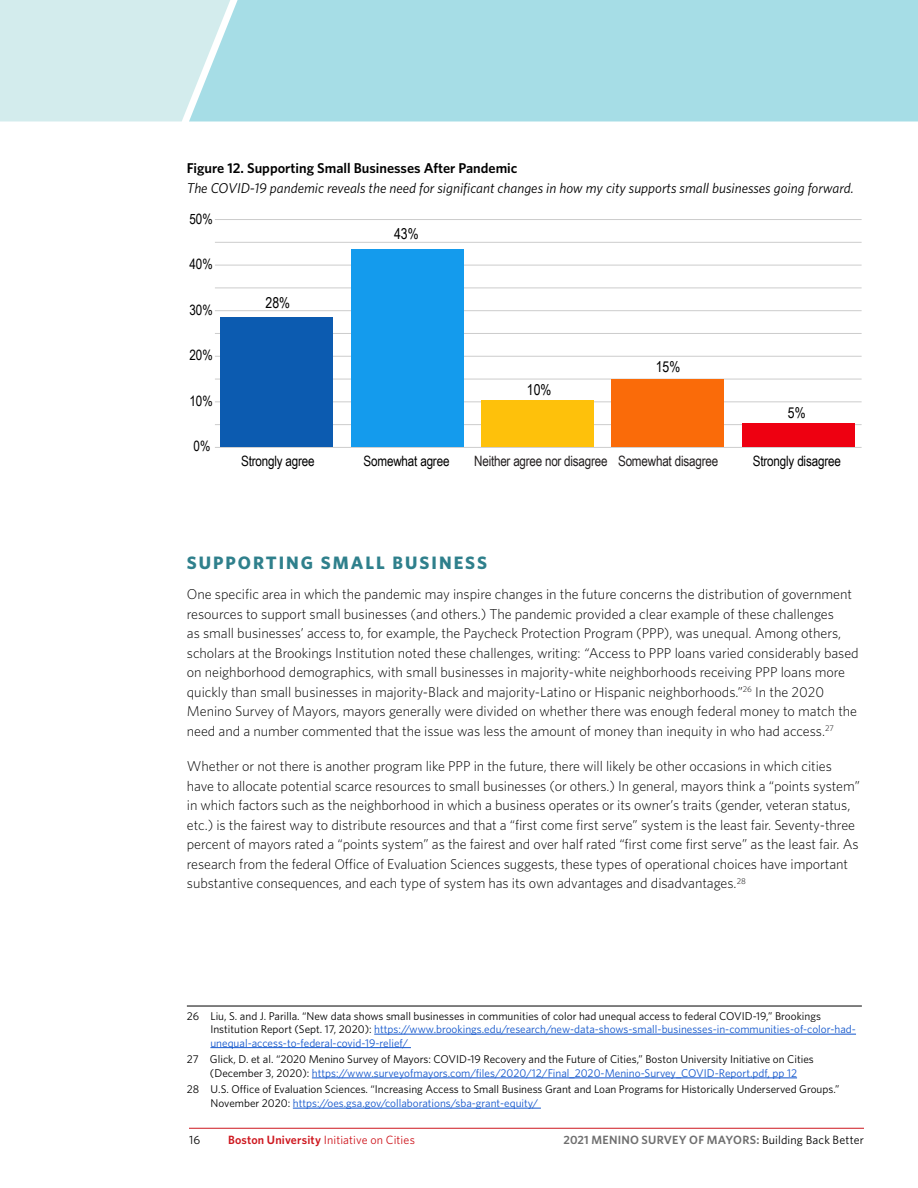
<style>
.page{position:relative;width:918px;height:1188px;background:#fff}
.page>*{position:absolute;margin:0;border:0;box-sizing:border-box;transform-origin:0 0}
.t1{font:700 18px "Whitney";letter-spacing:.11em;color:#2f808c}
.t2{font:15px "Arial Narrow";color:#000}
.t3{font:300 14.25px/19.5px "Whitney";letter-spacing:-.005em;color:#000}
.t4{font:italic 14.25px "Whitney";color:#000}
.t5{font:14.25px "Arial Narrow";letter-spacing:-.015em;color:#000}
.t6{font:600 14.25px "Whitney";color:#000}
.t7{font:14.25px "Arial Narrow";letter-spacing:-.015em;color:#231f20}
.t8{font:600 12px "Whitney";letter-spacing:.02em;color:#6f6f6f}
.t9{font:12px "Whitney";letter-spacing:.01em;color:#ce171e}
.t10{font:12px "Whitney";color:#000}
.t11{font:11.25px/13.5px "Whitney";color:#000}
.s1{font-style:italic}
.s2{color:#15c}
.s3{font-weight:600}
.s4{font-weight:400;color:#000}
</style>
<div class="page">
<hr style="left:189px;top:1128px;width:675px;height:1px;background:#ce171e">
<div style="left:236px;top:0;width:682px;height:121px;background:#a6dde6"></div>
<svg style="left:0;top:0;width:236px;height:121px;background:#d0ebec"></svg>
<hr style="left:215px;top:219px;width:647px;height:1px;background:#ccc">
<hr style="left:215px;top:242px;width:647px;height:1px;background:#ccc">
<hr style="left:215px;top:265px;width:647px;height:1px;background:#ccc">
<hr style="left:215px;top:288px;width:647px;height:1px;background:#ccc">
<hr style="left:215px;top:310px;width:647px;height:1px;background:#ccc">
<hr style="left:215px;top:333px;width:647px;height:1px;background:#ccc">
<hr style="left:215px;top:356px;width:647px;height:1px;background:#ccc">
<hr style="left:215px;top:379px;width:647px;height:1px;background:#ccc">
<hr style="left:215px;top:401px;width:647px;height:1px;background:#ccc">
<hr style="left:215px;top:424px;width:647px;height:1px;background:#ccc">
<hr style="left:215px;top:447px;width:647px;height:1px;background:#ccc">
<div style="left:221px;top:318px;width:112px;height:129px;background:#0c5bb0"></div>
<div style="left:351px;top:249px;width:112px;height:198px;background:#149bed"></div>
<div style="left:481px;top:401px;width:113px;height:46px;background:#fec10b"></div>
<div style="left:611px;top:379px;width:113px;height:68px;background:#fa6b09"></div>
<div style="left:742px;top:424px;width:113px;height:23px;background:#e01"></div>
<hr style="left:187px;top:1006px;width:675px;height:1px;background:#000">
<hr style="left:374px;top:1034px;width:482px;height:1px;background:#15c">
<hr style="left:210px;top:1047px;width:201px;height:1px;background:#15c">
<hr style="left:312px;top:1078px;width:485px;height:1px;background:#15c">
<hr style="left:293px;top:1108px;width:248px;height:1px;background:#15c">
<p class="t6" style="left:187px;top:159px;width:332px">Figure 12. Supporting Small Businesses After Pandemic</p>
<p class="t4" style="left:187px;top:178px;width:668px">The COVID-19 pandemic reveals the need for significant changes in how my city supports small businesses going forward.</p>
<p class="t5" style="left:189px;top:208px;width:25px">50%</p>
<p class="t5" style="left:189px;top:254px;width:25px">40%</p>
<p class="t5" style="left:189px;top:299px;width:25px">30%</p>
<p class="t5" style="left:189px;top:345px;width:25px">20%</p>
<p class="t5" style="left:189px;top:390px;width:25px">10%</p>
<p class="t5" style="left:194px;top:436px;width:18px">0%</p>
<p class="t2" style="left:266px;top:291px;width:26px">28%</p>
<p class="t2" style="left:394px;top:222px;width:26px">43%</p>
<p class="t2" style="left:527px;top:379px;width:26px">10%</p>
<p class="t2" style="left:656px;top:356px;width:26px">15%</p>
<p class="t2" style="left:788px;top:402px;width:19px">5%</p>
<p class="t5" style="left:241px;top:451px;width:75px">Strongly agree</p>
<p class="t5" style="left:364px;top:451px;width:87px">Somewhat agree</p>
<p class="t7" style="left:474px;top:451px;width:245px">Neither agree nor disagree Somewhat disagree</p>
<p class="t5" style="left:753px;top:451px;width:89px">Strongly disagree</p>
<p class="t1" style="left:187px;top:550px;width:302px">SUPPORTING SMALL BUSINESS</p>
<p class="t3" style="left:187px;top:584px;width:673px">One specific area in which the pandemic may inspire changes in the future concerns the distribution of government resources to support small businesses (and others.) The pandemic provided a clear example of these challenges<br>as small businesses’ access to, for example, the Paycheck Protection Program (PPP), was unequal. Among others, scholars at the Brookings Institution noted these challenges, writing: <span class="s1">“</span>Access to PPP loans varied considerably based on neighborhood demographics, with small businesses in majority-white neighborhoods receiving PPP loans more quickly than small businesses in majority-Black and majority-Latino or Hispanic neighborhoods.”<sup>26</sup> In the 2020<br>Menino Survey of Mayors, mayors generally were divided on whether there was enough federal money to match the need and a number commented that the issue was less the amount of money than inequity in who had access.<sup>27</sup></p>
<p class="t3" style="left:187px;top:756px;width:675px">Whether or not there is another program like PPP in the future, there will likely be other occasions in which cities have to allocate potential scarce resources to small businesses (or others.) In general, mayors think a “points system” in which factors such as the neighborhood in which a business operates or its owner’s traits (gender, veteran status, etc.) is the fairest way to distribute resources and that a “first come first serve” system is the least fair. Seventy-three percent of mayors rated a “points system” as the fairest and over half rated “first come first serve” as the least fair. As research from the federal Office of Evaluation Sciences suggests, these types of operational choices have important substantive consequences, and each type of system has its own advantages and disadvantages.<sup>28</sup></p>
<p class="t11" style="left:210px;top:1009px;width:647px;text-indent:-24px">26 Liu, S. and J. Parilla. “New data shows small businesses in communities of color had unequal access to federal COVID-19,” Brookings<br>Institution Report (Sept. 17, 2020): <span class="s2">https://www.brookings.edu/research/new-data-shows-small-businesses-in-communities-of-color-had&shy;unequal-access-to-federal-covid-19-relief/</span></p>
<p class="t11" style="left:187px;top:1052px;width:629px;text-align:center">27 Glick, D. et al. “2020 Menino Survey of Mayors: COVID-19 Recovery and the Future of Cities,” Boston University Initiative on Cities (December 3, 2020): <span class="s2">https://www.surveyofmayors.com/files/2020/12/Final_2020-Menino-Survey_COVID-Report.pdf, pp 12</span></p>
<p class="t11" style="left:211px;top:1083px;width:631px;text-indent:-24px">28 U.S. Office of Evaluation Sciences. “Increasing Access to Small Business Grant and Loan Programs for Historically Underserved Groups.”<br>November 2020: <span class="s2">https://oes.gsa.gov/collaborations/sba-grant-equity/</span></p>
<p class="t10" style="left:189px;top:1131px;width:13px">16</p>
<p class="t9" style="left:228px;top:1131px;width:188px"><span class="s3">Boston University</span> Initiative on Cities</p>
<p class="t8" style="left:563px;top:1131px;width:302px">2021 MENINO SURVEY OF MAYORS: <span class="s4">Building Back Better</span></p>
</div>
